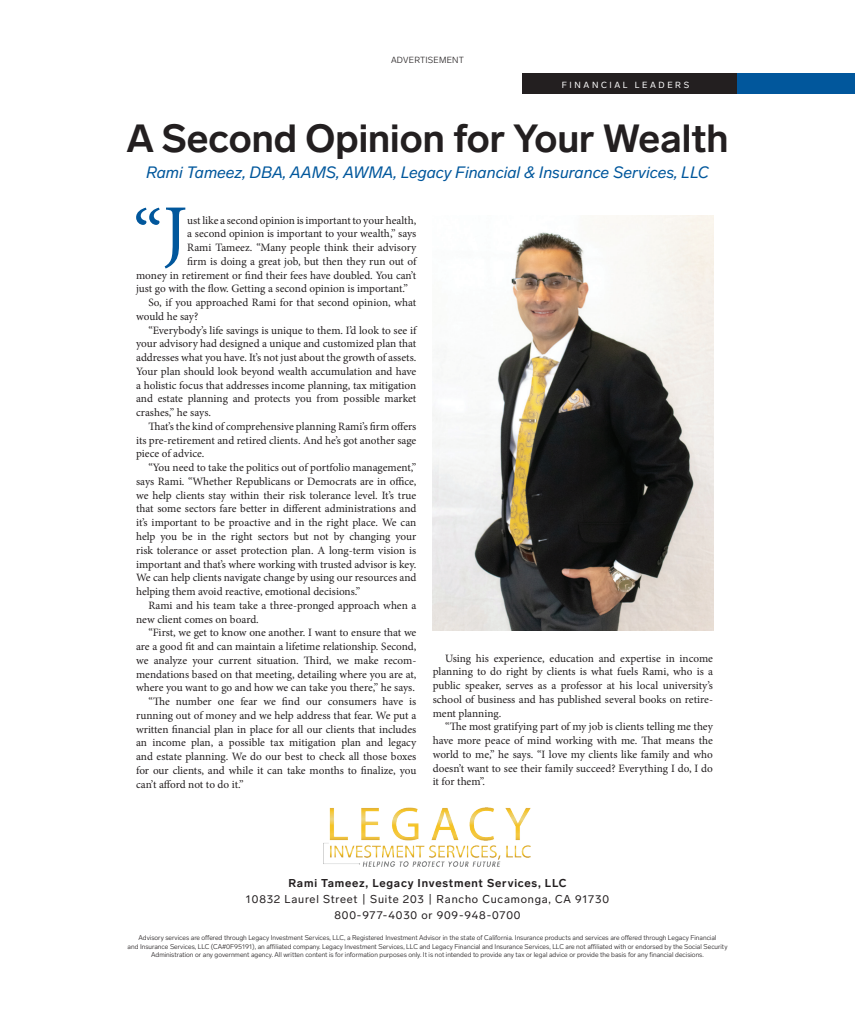
<style>
.page{position:relative;width:855px;height:1013px;background:#fff}
.page>*{position:absolute;margin:0;border:0;box-sizing:border-box;transform-origin:0 0}
.t1{font:74.75px "Minion Pro";color:#01579c}
.t2{font:700 38.75px "Lab Grotesque";color:#231f20}
.t3{font:italic 16.25px "Lab Grotesque";color:#01579c}
.t4{font:11.25px/13.8px "Minion Pro";letter-spacing:-.005em;color:#231f20;text-align:justify}
.t5{font:11.25px/16.2px "Lab Grotesque";letter-spacing:.07em;color:#231f20;text-align:center}
.t6{font:700 11.25px "Lab Grotesque";letter-spacing:.07em;color:#231f20}
.t7{font:8.75px "Lab Grotesque";letter-spacing:.3em;color:#fff}
.t8{font:300 8.75px "Lab Grotesque";letter-spacing:.025em;color:#231f20}
.t9{font:300 6.88px/8.1px "Lab Grotesque";color:#231f20;text-align:center}
</style>
<div class="page">
<div style="left:523px;top:73px;width:245px;height:21px;background:#231f20"></div>
<div style="left:737px;top:73px;width:118px;height:21px;background:#01579c"></div>
<img style="left:433px;top:215px;width:280px;height:416px">
<img style="left:324px;top:807px;width:206px;height:59px">
<p class="t8" style="left:391px;top:55px;width:74px">ADVERTISEMENT</p>
<p class="t7" style="left:562px;top:79px;width:129px">FINANCIAL LEADERS</p>
<h2 class="t2" style="left:126px;top:115px;width:604px">A Second Opinion for Your Wealth</h2>
<h3 class="t3" style="left:146px;top:162px;width:564px">Rami Tameez, DBA, AAMS, AWMA, Legacy Financial &amp; Insurance Services, LLC</h3>
<h1 class="t1" style="left:133px;top:185px;width:56px">“J</h1>
<p class="t4" style="left:187px;top:213px;width:231px">ust like a second opinion is important to your health,</p>
<p class="t4" style="left:187px;top:227px;width:231px">a second opinion is important to your wealth,” says</p>
<p class="t4" style="left:187px;top:241px;width:231px">Rami Tameez. “Many people think their advisory</p>
<p class="t4" style="left:187px;top:254px;width:231px">firm is doing a great job, but then they run out of</p>
<p class="t4" style="left:136px;top:268px;width:282px">money in retirement or find their fees have doubled. You can’t</p>
<p class="t4" style="left:136px;top:282px;width:274px">just go with the flow. Getting a second opinion is important.”</p>
<p class="t4" style="left:148px;top:296px;width:269px">So, if you approached Rami for that second opinion, what</p>
<p class="t4" style="left:136px;top:309px;width:64px">would he say?</p>
<p class="t4" style="left:148px;top:323px;width:269px">“Everybody’s life savings is unique to them. I’d look to see if</p>
<p class="t4" style="left:136px;top:337px;width:282px">your advisory had designed a unique and customized plan that</p>
<p class="t4" style="left:136px;top:351px;width:282px">addresses what you have. It’s not just about the growth of assets.</p>
<p class="t4" style="left:136px;top:364px;width:282px">Your plan should look beyond wealth accumulation and have</p>
<p class="t4" style="left:136px;top:378px;width:282px">a holistic focus that addresses income planning, tax mitigation</p>
<p class="t4" style="left:136px;top:392px;width:282px">and estate planning and protects you from possible market</p>
<p class="t4" style="left:136px;top:406px;width:76px">crashes,” he says.</p>
<p class="t4" style="left:148px;top:419px;width:269px">That’s the kind of comprehensive planning Rami’s firm offers</p>
<p class="t4" style="left:136px;top:433px;width:282px">its pre-retirement and retired clients. And he’s got another sage</p>
<p class="t4" style="left:136px;top:447px;width:70px">piece of advice.</p>
<p class="t4" style="left:148px;top:461px;width:269px">“You need to take the politics out of portfolio management,”</p>
<p class="t4" style="left:136px;top:474px;width:282px">says Rami. “Whether Republicans or Democrats are in office,</p>
<p class="t4" style="left:136px;top:488px;width:282px">we help clients stay within their risk tolerance level. It’s true</p>
<p class="t4" style="left:136px;top:502px;width:282px">that some sectors fare better in different administrations and</p>
<p class="t4" style="left:136px;top:516px;width:282px">it’s important to be proactive and in the right place. We can</p>
<p class="t4" style="left:136px;top:529px;width:282px">help you be in the right sectors but not by changing your</p>
<p class="t4" style="left:136px;top:543px;width:282px">risk tolerance or asset protection plan. A long-term vision is</p>
<p class="t4" style="left:136px;top:557px;width:282px">important and that’s where working with trusted advisor is key.</p>
<p class="t4" style="left:136px;top:571px;width:282px">We can help clients navigate change by using our resources and</p>
<p class="t4" style="left:136px;top:584px;width:226px">helping them avoid reactive, emotional decisions.”</p>
<p class="t4" style="left:148px;top:598px;width:270px">Rami and his team take a three-pronged approach when a</p>
<p class="t4" style="left:136px;top:612px;width:124px">new client comes on board.</p>
<p class="t4" style="left:148px;top:626px;width:270px">“First, we get to know one another. I want to ensure that we</p>
<p class="t4" style="left:136px;top:639px;width:282px">are a good fit and can maintain a lifetime relationship. Second,</p>
<p class="t4" style="left:136px;top:653px;width:282px">we analyze your current situation. Third, we make recom-</p>
<p class="t4" style="left:136px;top:667px;width:282px">mendations based on that meeting, detailing where you are at,</p>
<p class="t4" style="left:136px;top:681px;width:280px">where you want to go and how we can take you there,” he says.</p>
<p class="t4" style="left:148px;top:694px;width:269px">“The number one fear we find our consumers have is</p>
<p class="t4" style="left:136px;top:708px;width:282px">running out of money and we help address that fear. We put a</p>
<p class="t4" style="left:136px;top:722px;width:282px">written financial plan in place for all our clients that includes</p>
<p class="t4" style="left:136px;top:736px;width:282px">an income plan, a possible tax mitigation plan and legacy</p>
<p class="t4" style="left:136px;top:749px;width:282px">and estate planning. We do our best to check all those boxes</p>
<p class="t4" style="left:136px;top:763px;width:282px">for our clients, and while it can take months to finalize, you</p>
<p class="t4" style="left:136px;top:777px;width:109px">can’t afford not to do it.”</p>
<p class="t4" style="left:433px;top:651px;width:282px;text-indent:12px">Using his experience, education and expertise in income planning to do right by clients is what fuels Rami, who is a public speaker, serves as a professor at his local university’s school of business and has published several books on retire&shy;ment planning.</p>
<p class="t4" style="left:433px;top:720px;width:282px;text-indent:12px">“The most gratifying part of my job is clients telling me they have more peace of mind working with me. That means the world to me,” he says. “I love my clients like family and who doesn’t want to see their family succeed? Everything I do, I do it for them”.</p>
<p class="t6" style="left:288px;top:876px;width:280px">Rami Tameez, Legacy Investment Services, LLC</p>
<p class="t5" style="left:246px;top:891px;width:365px">10832 Laurel Street | Suite 203 | Rancho Cucamonga, CA 91730<br>800-977-4030 or 909-948-0700</p>
<p class="t9" style="left:127px;top:934px;width:602px">Advisory services are offered through Legacy Investment Services, LLC, a Registered Investment Advisor in the state of California. Insurance products and services are offered through Legacy Financial<br>and Insurance Services, LLC (CA#0F95191), an affiliated company. Legacy Investment Services, LLC and Legacy Financial and Insurance Services, LLC are not affiliated with or endorsed by the Social Security<br>Administration or any government agency. All written content is for information purposes only. It is not intended to provide any tax or legal advice or provide the basis for any financial decisions.</p>
</div>
